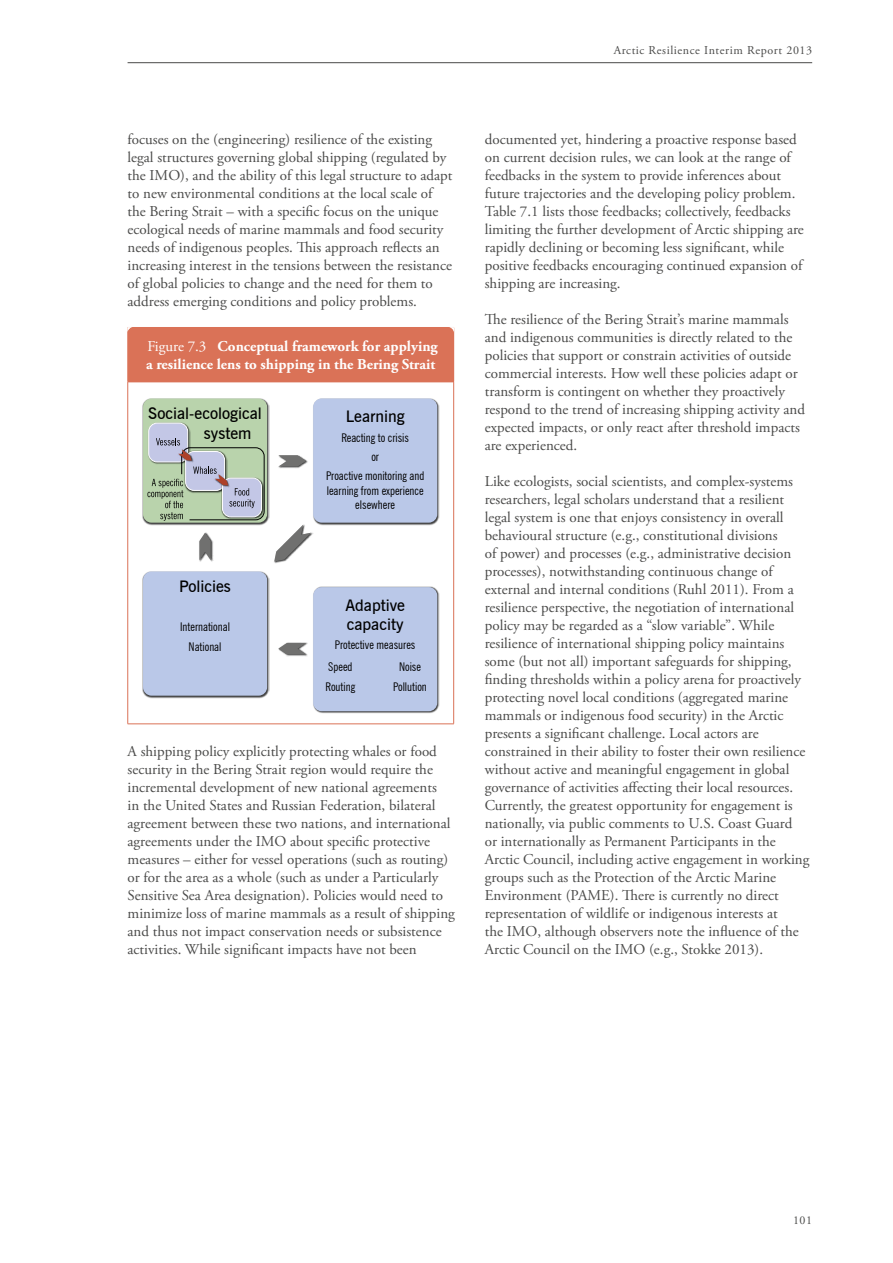
<style>
.page{position:relative;width:893px;height:1263px;background:#fff}
.page>*{position:absolute;margin:0;border:0;box-sizing:border-box;transform-origin:0 0}
.t1{font:600 16.05px/19.2px "News Gothic BT";color:#000}
.t2{font:15px/18px "Adobe Garamond Pro";color:#4a4a49}
.t3{font:700 15px/18px "Adobe Garamond Pro";color:#fff}
.t4{font:condensed 12px/19.4px "News Gothic BT";color:#000;text-align:center}
.t5{font:12px "Adobe Garamond Pro";letter-spacing:.05em;color:#4a4a49}
.s1{font-weight:400}
</style>
<div class="page">
<hr style="left:128px;top:62px;width:684px;height:1px;background:#4a4a49">
<div style="left:128px;top:327px;width:326px;height:55px;background:#da7257"></div>
<hr style="left:127px;top:328px;width:1px;height:54px;background:#da7257">
<hr style="left:128px;top:382px;width:326px;height:1px;background:#da7257">
<hr style="left:127px;top:382px;width:1px;height:342px;background:#da7257">
<hr style="left:453px;top:382px;width:1px;height:342px;background:#da7257">
<hr style="left:128px;top:724px;width:326px;height:1px;background:#da7257">
<img style="left:142px;top:398px;width:127px;height:127px">
<div style="left:143px;top:398px;width:124px;height:125px;background:#b9d3ac;border-radius:9px"></div>
<img style="left:313px;top:398px;width:127px;height:127px">
<div style="left:313px;top:398px;width:124px;height:125px;background:#bac8e8;border-radius:9px"></div>
<img style="left:142px;top:571px;width:127px;height:127px">
<div style="left:143px;top:571px;width:124px;height:125px;background:#bac8e8;border-radius:9px"></div>
<img style="left:313px;top:586px;width:127px;height:128px">
<div style="left:313px;top:587px;width:124px;height:124px;background:#bac8e8;border-radius:9px"></div>
<img style="left:149px;top:422px;width:42px;height:16px">
<div style="left:149px;top:423px;width:39px;height:39px;background:#c3c7e6;border-radius:9px"></div>
<div style="left:148px;top:423px;width:40px;height:39px;border:1px solid #fff;border-radius:9px"></div>
<img style="left:274px;top:524px;width:39px;height:39px">
<svg style="left:274px;top:525px;width:37px;height:36px"></svg>
<img style="left:199px;top:532px;width:14px;height:30px">
<svg style="left:199px;top:533px;width:12px;height:27px"></svg>
<img style="left:278px;top:460px;width:30px;height:9px">
<svg style="left:278px;top:455px;width:28px;height:12px"></svg>
<img style="left:285px;top:642px;width:23px;height:15px">
<svg style="left:278px;top:643px;width:28px;height:11px"></svg>
<svg style="left:147px;top:438px;width:118px;height:83px"></svg>
<svg style="left:449px;top:327px;width:5px;height:5px"></svg>
<p class="t5" style="left:614px;top:43px;width:200px">Arctic Resilience Interim Report 2013</p>
<p class="t2" style="left:128px;top:131px;width:326px">focuses on the (engineering) resilience of the existing legal structures governing global shipping (regulated by the IMO), and the ability of this legal structure to adapt to new environmental conditions at the local scale of the Bering Strait – with a specific focus on the unique ecological needs of marine mammals and food security needs of indigenous peoples. This approach reflects an increasing interest in the tensions between the resistance of global policies to change and the need for them to address emerging conditions and policy problems.</p>
<p class="t3" style="left:146px;top:338px;width:293px"><span class="s1">Figure 7.3</span> Conceptual framework for applying a resilience lens to shipping in the Bering Strait</p>
<p class="t1" style="left:204px;top:404px;width:59px;text-indent:-56px">Social-ecological system</p>
<p class="t1" style="left:346px;top:407px;width:61px">Learning</p>
<p class="t4" style="left:326px;top:427px;width:100px">Reacting to crisis<br>or<br>Proactive monitoring and</p>
<p class="t4" style="left:327px;top:483px;width:98px;line-height:14.4px">learning from experience elsewhere</p>
<p class="t1" style="left:179px;top:577px;width:53px">Policies</p>
<p class="t4" style="left:180px;top:617px;width:51px">International<br>National</p>
<p class="t1" style="left:345px;top:595px;width:61px">Adaptive capacity</p>
<p class="t4" style="left:328px;top:634px;width:89px;line-height:21.9px;text-align:left;text-indent:7px">Protective measures<br>Speed</p>
<p class="t4" style="left:326px;top:677px;width:31px">Routing</p>
<p class="t4" style="left:393px;top:657px;width:35px">Noise<br>Pollution</p>
<p class="t2" style="left:128px;top:743px;width:329px">A shipping policy explicitly protecting whales or food security in the Bering Strait region would require the incremental development of new national agreements<br>in the United States and Russian Federation, bilateral agreement between these two nations, and international agreements under the IMO about specific protective measures – either for vessel operations (such as routing) or for the area as a whole (such as under a Particularly Sensitive Sea Area designation). Policies would need to minimize loss of marine mammals as a result of shipping and thus not impact conservation needs or subsistence activities. While significant impacts have not been</p>
<p class="t2" style="left:485px;top:131px;width:321px">documented yet, hindering a proactive response based on current decision rules, we can look at the range of feedbacks in the system to provide inferences about future trajectories and the developing policy problem.<br>Table 7.1 lists those feedbacks; collectively, feedbacks limiting the further development of Arctic shipping are rapidly declining or becoming less significant, while positive feedbacks encouraging continued expansion of shipping are increasing.</p>
<p class="t2" style="left:485px;top:311px;width:322px">The resilience of the Bering Strait’s marine mammals and indigenous communities is directly related to the policies that support or constrain activities of outside commercial interests. How well these policies adapt or transform is contingent on whether they proactively respond to the trend of increasing shipping activity and expected impacts, or only react after threshold impacts are experienced.</p>
<p class="t2" style="left:485px;top:473px;width:326px">Like ecologists, social scientists, and complex-systems researchers, legal scholars understand that a resilient legal system is one that enjoys consistency in overall behavioural structure (e.g., constitutional divisions<br>of power) and processes (e.g., administrative decision processes), notwithstanding continuous change of external and internal conditions (Ruhl 2011). From a resilience perspective, the negotiation of international policy may be regarded as a “slow variable”. While resilience of international shipping policy maintains some (but not all) important safeguards for shipping, finding thresholds within a policy arena for proactively protecting novel local conditions (aggregated marine mammals or indigenous food security) in the Arctic presents a significant challenge. Local actors are constrained in their ability to foster their own resilience without active and meaningful engagement in global governance of activities affecting their local resources.<br>Currently, the greatest opportunity for engagement is nationally, via public comments to U.S. Coast Guard<br>or internationally as Permanent Participants in the Arctic Council, including active engagement in working groups such as the Protection of the Arctic Marine Environment (PAME). There is currently no direct representation of wildlife or indigenous interests at<br>the IMO, although observers note the influence of the Arctic Council on the IMO (e.g., Stokke 2013).</p>
<p class="t5" style="left:793px;top:1213px;width:21px">101</p>
</div>
